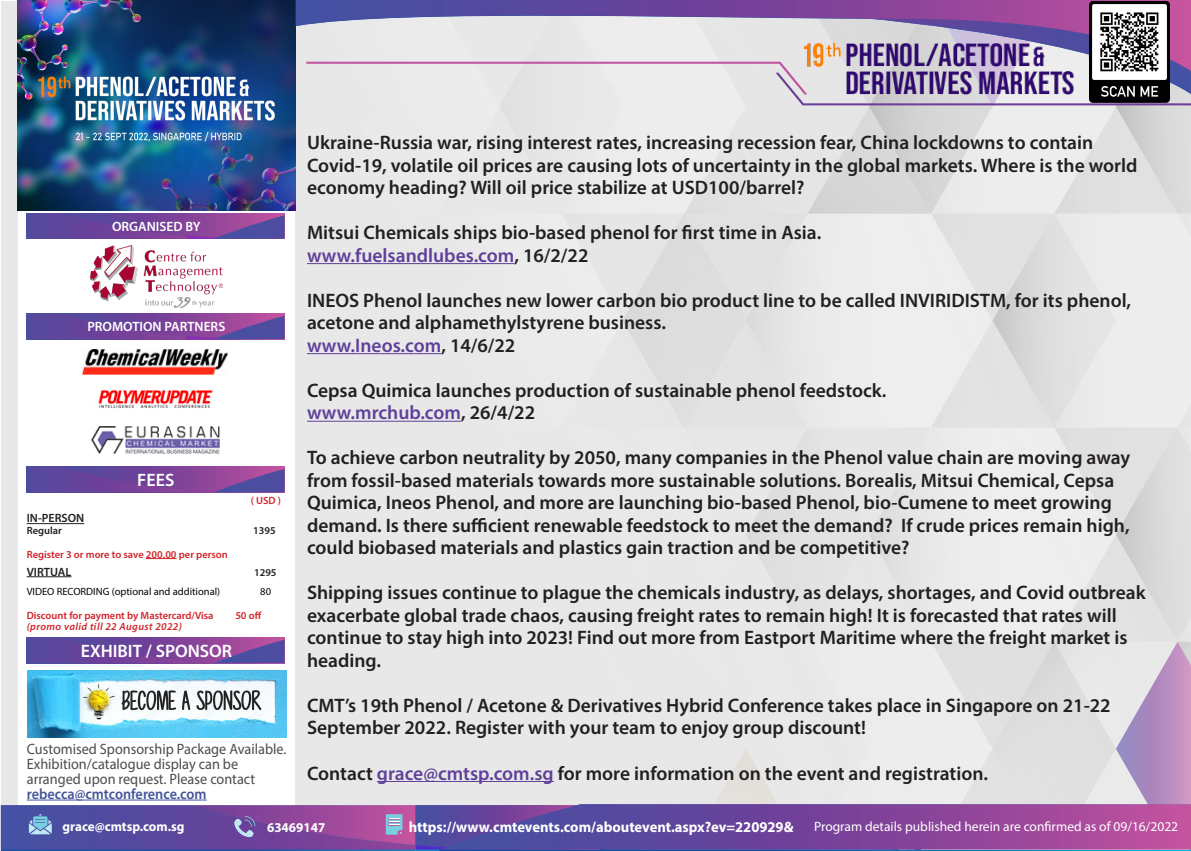
<style>
.page{position:relative;width:1191px;height:851px;background:#fff}
.page>*{position:absolute;margin:0;border:0;box-sizing:border-box;transform-origin:0 0}
.t1{font:600 19.5px/22.5px "Myriad Pro";color:#231f20}
.t2{font:600 19.5px "Myriad Pro";color:#5f409a}
.t3{font:600 18px "Myriad Pro";color:#fff}
.t4{font:15px/15px "Myriad Pro";color:#4b4c4d;scale:.95 1}
.t5{font:700 15px "Myriad Pro";color:#fff}
.t6{font:600 15px "Myriad Pro";color:#43549a;scale:.95 1}
.t7{font:13.5px "Myriad Pro";color:#fff}
.t8{font:600 13.5px "Myriad Pro";color:#fff}
.t9{font:700 13.5px "Myriad Pro";color:#fff}
.t10{font:600 12px "Myriad Pro";color:#231f20}
.t11{font:600 10.5px "Myriad Pro";color:#d1232a}
.t12{font:10.5px "Myriad Pro";color:#040503}
.t13{font:italic 600 10.5px "Myriad Pro";letter-spacing:.04em;color:#d1232a}
.t14{font:600 10.5px "Myriad Pro";color:#231f20}
.s1{color:#231f20}
.s2{color:#5f409a}
</style>
<div class="page">
<img style="left:992px;top:106px;width:199px;height:107px">
<img style="left:746px;top:106px;width:246px;height:107px">
<div style="left:684px;top:427px;width:246px;height:210px;background:#e6e6e6"></div>
<div style="left:376px;top:106px;width:247px;height:107px;background:#e9e9e9"></div>
<div style="left:2px;top:427px;width:621px;height:210px;background:#e8e8e8"></div>
<img style="left:438px;top:427px;width:123px;height:1px">
<div style="left:295px;top:427px;width:20px;height:210px;background:#e8e8e8"></div>
<div style="left:6px;top:1px;width:12px;height:212px;background:#e8e8e8"></div>
<div style="left:18px;top:211px;width:277px;height:594px;background:#fff"></div>
<img style="left:91px;top:246px;width:131px;height:61px">
<img style="left:17px;top:0;width:279px;height:211px">
<svg style="left:296px;top:0;width:895px;height:71px;background:#9077b2"></svg>
<svg style="left:306px;top:1px;width:885px;height:105px;background:#c6b8d1"></svg>
<img style="left:1089px;top:2px;width:80px;height:100px">
<img style="left:802px;top:39px;width:272px;height:60px">
<svg style="left:27px;top:213px;width:257px;height:26px;background:#71459b"></svg>
<svg style="left:27px;top:314px;width:257px;height:25px;background:#71459b"></svg>
<svg style="left:1px;top:637px;width:1190px;height:214px;background:#c4bdd5"></svg>
<hr style="left:27px;top:799px;width:180px;height:1px;background:#43549a">
<svg style="left:187px;top:467px;width:97px;height:25px"></svg>
<svg style="left:27px;top:467px;width:160px;height:25px;background:#69439a"></svg>
<svg style="left:214px;top:469px;width:70px;height:23px;background:#754b9e"></svg>
<hr style="left:27px;top:523px;width:57px;height:1px;background:#231f20">
<hr style="left:146px;top:558px;width:31px;height:1px;background:#d1232a">
<hr style="left:27px;top:576px;width:44px;height:1px;background:#231f20">
<img style="left:83px;top:349px;width:145px;height:25px">
<img style="left:91px;top:426px;width:129px;height:28px">
<img style="left:98px;top:389px;width:115px;height:19px">
<hr style="left:307px;top:263px;width:207px;height:1px;background:#5f409a">
<hr style="left:307px;top:353px;width:134px;height:1px;background:#5f409a">
<hr style="left:307px;top:420px;width:154px;height:1px;background:#5f409a">
<hr style="left:377px;top:780px;width:177px;height:1px;background:#5f409a">
<p class="t8" style="left:112px;top:217px;width:90px">ORGANISED BY</p>
<p class="t8" style="left:87px;top:318px;width:139px">PROMOTION PARTNERS</p>
<p class="t3" style="left:137px;top:469px;width:39px">FEES</p>
<p class="t11" style="left:251px;top:494px;width:32px">( USD )</p>
<p class="t10" style="left:27px;top:510px;width:59px">IN-PERSON</p>
<p class="t14" style="left:27px;top:524px;width:37px">Regular</p>
<p class="t14" style="left:253px;top:524px;width:24px">1395</p>
<p class="t11" style="left:27px;top:547px;width:203px">Register 3 or more to save 200.00 per person</p>
<p class="t10" style="left:27px;top:563px;width:46px">VIRTUAL</p>
<p class="t14" style="left:254px;top:565px;width:24px">1295</p>
<p class="t12" style="left:27px;top:585px;width:195px">VIDEO RECORDING (optional and additional)</p>
<p class="t12" style="left:260px;top:585px;width:12px">80</p>
<p class="t11" style="left:27px;top:608px;width:188px">Discount for payment by Mastercard/Visa</p>
<p class="t11" style="left:235px;top:608px;width:28px">50 off</p>
<p class="t13" style="left:27px;top:620px;width:157px">(promo valid till 22 August 2022)</p>
<p class="t3" style="left:81px;top:639px;width:153px">EXHIBIT / SPONSOR</p>
<p class="t4" style="left:27px;top:740px;width:275px">Customised Sponsorship Package Available.<br>Exhibition/catalogue display can be arranged upon request. Please contact</p>
<p class="t6" style="left:27px;top:783px;width:191px">rebecca@cmtconference.com</p>
<p class="t1" style="left:307px;top:131px;width:832px">Ukraine-Russia war, rising interest rates, increasing recession fear, China lockdowns to contain<br>Covid-19, volatile oil prices are causing lots of uncertainty in the global markets. Where is the world economy heading? Will oil price stabilize at USD100/barrel?</p>
<p class="t1" style="left:307px;top:221px;width:516px">Mitsui Chemicals ships bio-based phenol for first time in Asia.</p>
<p class="t2" style="left:307px;top:243px;width:283px">www.fuelsandlubes.com<span class="s1">, 16/2/22</span></p>
<p class="t1" style="left:307px;top:288px;width:825px">INEOS Phenol launches new lower carbon bio product line to be called INVIRIDISTM, for its phenol, acetone and alphamethylstyrene business.</p>
<p class="t2" style="left:307px;top:333px;width:210px">www.Ineos.com<span class="s1">, 14/6/22</span></p>
<p class="t1" style="left:307px;top:378px;width:581px">Cepsa Quimica launches production of sustainable phenol feedstock.</p>
<p class="t2" style="left:307px;top:400px;width:230px">www.mrchub.com<span class="s1">, 26/4/22</span></p>
<p class="t1" style="left:307px;top:446px;width:824px">To achieve carbon neutrality by 2050, many companies in the Phenol value chain are moving away from fossil-based materials towards more sustainable solutions. Borealis, Mitsui Chemical, Cepsa Quimica, Ineos Phenol, and more are launching bio-based Phenol, bio-Cumene to meet growing demand. Is there sufficient renewable feedstock to meet the demand? If crude prices remain high, could biobased materials and plastics gain traction and be competitive?</p>
<p class="t1" style="left:307px;top:581px;width:840px">Shipping issues continue to plague the chemicals industry, as delays, shortages, and Covid outbreak exacerbate global trade chaos, causing freight rates to remain high! It is forecasted that rates will continue to stay high into 2023! Find out more from Eastport Maritime where the freight market is heading.</p>
<p class="t1" style="left:307px;top:693px;width:805px">CMT’s 19th Phenol / Acetone &amp; Derivatives Hybrid Conference takes place in Singapore on 21-22<br>September 2022. Register with your team to enjoy group discount!</p>
<p class="t1" style="left:307px;top:761px;width:682px">Contact <span class="s2">grace@cmtsp.com.sg</span> for more information on the event and registration.</p>
<p class="t9" style="left:63px;top:818px;width:123px">grace@cmtsp.com.sg</p>
<p class="t9" style="left:267px;top:818px;width:60px">63469147</p>
<p class="t5" style="left:409px;top:816px;width:386px">https://www.cmtevents.com/aboutevent.aspx?ev=220929&amp;</p>
<p class="t7" style="left:814px;top:817px;width:365px">Program details published herein are confirmed as of 09/16/2022</p>
</div>
